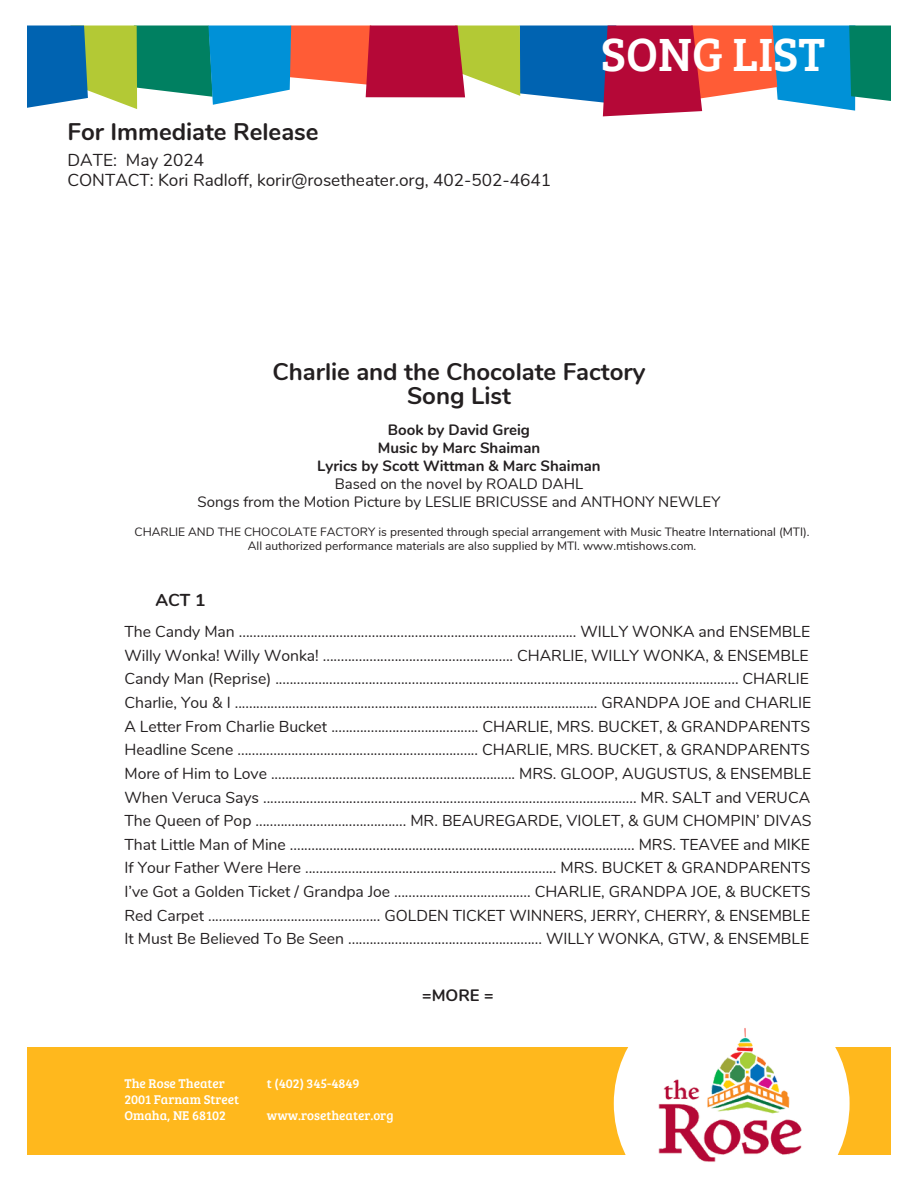
<style>
.page{position:relative;width:918px;height:1188px;background:#fff}
.page>*{position:absolute;margin:0;border:0;box-sizing:border-box;transform-origin:0 0}
.t1{font:48.15px "Bree Serif";color:#fff}
.t2{font:700 24px/24.8px "Nunito";color:#231f20;text-align:center}
.t3{font:17.25px/20.2px "Nunito";color:#231f20}
.t4{font:700 17.25px "Nunito";color:#231f20}
.t5{font:700 16.5px "Nunito";color:#231f20}
.t6{font:15.75px/23.7px "Nunito";color:#231f20}
.t7{font:15px/18px "Nunito";color:#231f20;text-align:center}
.t8{font:13.2px/15.8px "Bree Serif";color:#fff}
.t9{font:12px "Nunito";color:#231f20}
.s1{font-weight:700}
</style>
<div class="page">
<div style="left:0;top:1048px;width:918px;height:106px;background:#ffb81d"></div>
<svg style="left:614px;top:1047px;width:236px;height:108px;fill:#fff"></svg>
<svg style="left:27px;top:26px;width:864px;height:90px"></svg>
<img style="left:658px;top:1028px;width:144px;height:134px">
<div style="left:0;top:0;width:26px;height:1188px;background:#fff"></div>
<div style="left:892px;top:0;width:26px;height:1188px;background:#fff"></div>
<h5 class="t2" style="left:68px;top:120px;width:253px">For Immediate Release</h5>
<p class="t3" style="left:68px;top:150px;width:485px">DATE: May 2024<br>CONTACT: Kori Radloff, korir@rosetheater.org, 402-502-4641</p>
<p class="t1" style="left:601px;top:19px;width:226px">SONG LIST</p>
<p class="t2" style="left:273px;top:359px;width:374px">Charlie and the Chocolate Factory<br>Song List</p>
<h3 class="t7" style="left:198px;top:421px;width:524px"><span class="s1">Book by David Greig<br>Music by Marc Shaiman<br>Lyrics by Scott Wittman &amp; Marc Shaiman<br></span>Based on the novel by ROALD DAHL<br>Songs from the Motion Picture by LESLIE BRICUSSE and ANTHONY NEWLEY</h3>
<h4 class="t9" style="left:135px;top:524px;width:677px">CHARLIE AND THE CHOCOLATE FACTORY is presented through special arrangement with Music Theatre International (MTI).</h4>
<h3 class="t9" style="left:248px;top:538px;width:450px">All authorized performance materials are also supplied by MTI. www.mtishows.com.</h3>
<p class="t4" style="left:155px;top:588px;width:52px">ACT 1</p>
<p class="t6" style="left:125px;top:620px;width:689px">The Candy Man .............................................................................................. WILLY WONKA and ENSEMBLE Willy Wonka! Willy Wonka! ..................................................... CHARLIE, WILLY WONKA, &amp; ENSEMBLE Candy Man (Reprise) ................................................................................................................................. CHARLIE Charlie, You &amp; I ..................................................................................................... GRANDPA JOE and CHARLIE A Letter From Charlie Bucket ......................................... CHARLIE, MRS. BUCKET, &amp; GRANDPARENTS Headline Scene ................................................................... CHARLIE, MRS. BUCKET, &amp; GRANDPARENTS More of Him to Love .................................................................... MRS. GLOOP, AUGUSTUS, &amp; ENSEMBLE When Veruca Says ........................................................................................................ MR. SALT and VERUCA The Queen of Pop .......................................... MR. BEAUREGARDE, VIOLET, &amp; GUM CHOMPIN’ DIVAS That Little Man of Mine ................................................................................................ MRS. TEAVEE and MIKE If Your Father Were Here ...................................................................... MRS. BUCKET &amp; GRANDPARENTS I’ve Got a Golden Ticket / Grandpa Joe ...................................... CHARLIE, GRANDPA JOE, &amp; BUCKETS Red Carpet ................................................ GOLDEN TICKET WINNERS, JERRY, CHERRY, &amp; ENSEMBLE It Must Be Believed To Be Seen ...................................................... WILLY WONKA, GTW, &amp; ENSEMBLE</p>
<p class="t5" style="left:422px;top:984px;width:73px">=MORE =</p>
<h2 class="t8" style="left:125px;top:1075px;width:116px">The Rose Theater<br>2001 Farnam Street<br>Omaha, NE 68102</h2>
<h4 class="t8" style="left:267px;top:1075px;width:94px">t (402) 345-4849</h4>
<h2 class="t8" style="left:267px;top:1106px;width:128px">www.rosetheater.org</h2>
</div>
